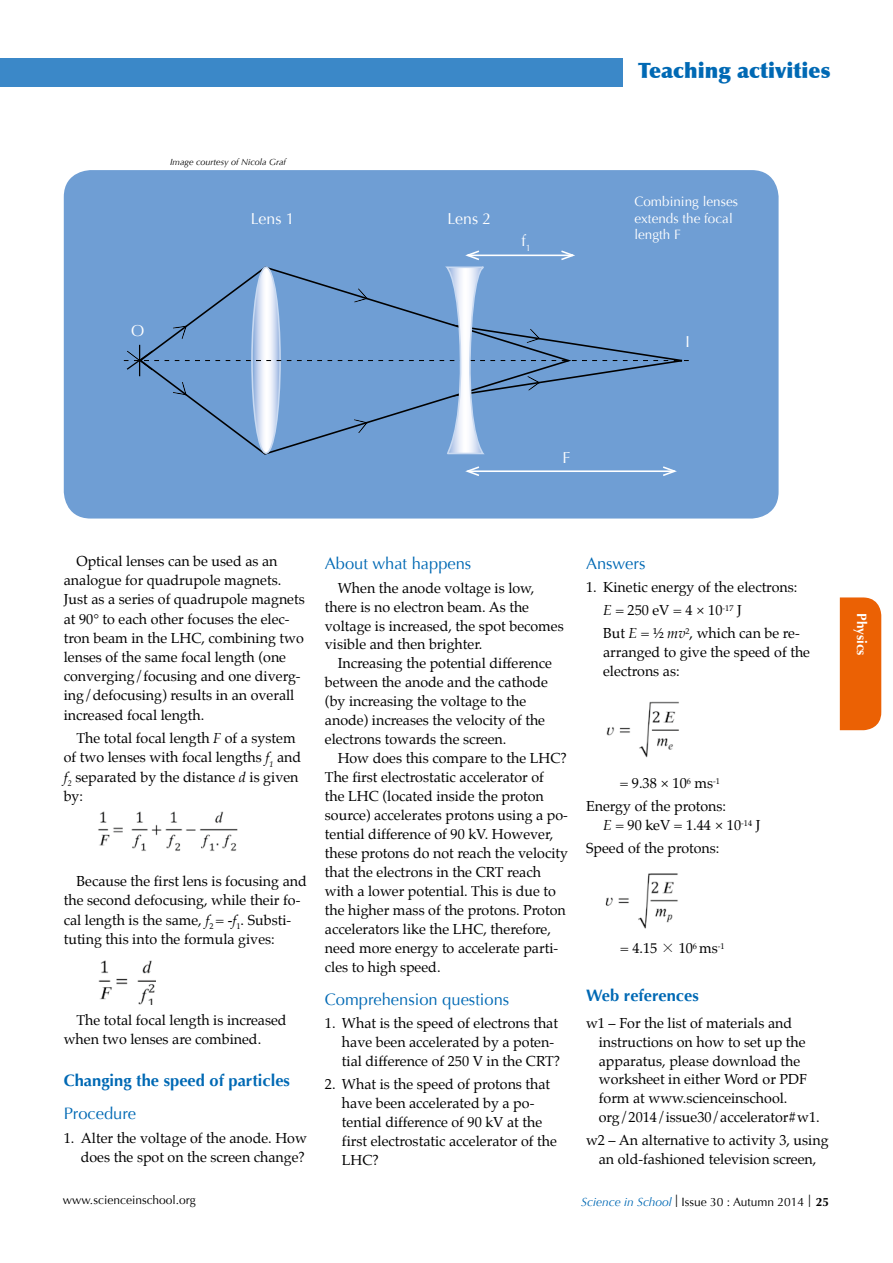
<style>
.page{position:relative;width:893px;height:1263px;background:#fff}
.page>*{position:absolute;margin:0;border:0;box-sizing:border-box;transform-origin:0 0}
.t1{font:900 21px "Optima";color:#0069b4}
.t2{font:16.5px "Optima";color:#0069b4}
.t3{font:700 16.5px "Optima";color:#0069b4}
.t4{font:15.9px "Optima";color:#fff}
.t5{font:14.25px/18.9px "Palatino";color:#000}
.t6{font:13.5px/16.5px "Optima";color:#fff}
.t7{font:700 13.5px "Optima";color:#fff}
.t8{font:12px "Optima";color:#000}
.t9{font:italic 9px "Optima";color:#000}
.s1{font-style:italic}
.s2{font-family:"MS Mincho"}
.s3{font-style:italic;color:#0069b4}
.s4{font-family:"Helvetica Neue LT Pro";font-weight:100;font-size:17.25px}
.s5{font-weight:700}
</style>
<div class="page">
<div style="left:840px;top:597px;width:41px;height:133px;background:#eb6104"></div>
<div style="left:0;top:58px;width:622px;height:28px;background:#3b88c8"></div>
<div style="left:64px;top:170px;width:715px;height:348px;background:#6f9ed4;border-radius:27px"></div>
<img style="left:98px;top:811px;width:140px;height:40px">
<svg style="left:574px;top:343px;width:109px;height:35px"></svg>
<svg style="left:262px;top:271px;width:312px;height:184px"></svg>
<hr style="left:122px;top:357px;width:568px;height:4px;background:#fff;opacity:.75">
<hr style="left:122px;top:360px;width:568px;height:1px;background:#000;opacity:.75">
<svg style="left:124px;top:267px;width:157px;height:186px"></svg>
<svg style="left:351px;top:285px;width:20px;height:23px"></svg>
<svg style="left:351px;top:413px;width:20px;height:23px"></svg>
<svg style="left:524px;top:326px;width:19px;height:22px"></svg>
<svg style="left:525px;top:373px;width:16px;height:20px"></svg>
<hr style="left:468px;top:255px;width:105px;height:1px;background:#fff">
<svg style="left:399px;top:250px;width:106px;height:205px"></svg>
<svg style="left:559px;top:250px;width:16px;height:10px"></svg>
<hr style="left:468px;top:470px;width:207px;height:2px;background:#fff">
<svg style="left:465px;top:466px;width:16px;height:10px"></svg>
<svg style="left:661px;top:466px;width:16px;height:10px"></svg>
<img style="left:605px;top:873px;width:73px;height:56px">
<img style="left:98px;top:960px;width:58px;height:44px">
<img style="left:606px;top:701px;width:73px;height:57px">
<p class="t9" style="left:170px;top:156px;width:117px">Image courtesy of Nicola Graf</p>
<p class="t4" style="left:251px;top:209px;width:45px">Lens 1</p>
<p class="t4" style="left:447px;top:209px;width:45px">Lens 2</p>
<p class="t4" style="left:131px;top:321px;width:15px">O</p>
<p class="t4" style="left:521px;top:231px;width:11px">f<sub>1</sub></p>
<h1 class="t1" style="left:638px;top:58px;width:194px">Teaching activities</h1>
<p class="t6" style="left:634px;top:194px;width:105px">Combining lenses extends the focal length F</p>
<p class="t4" style="left:685px;top:333px;width:6px">I</p>
<p class="t4" style="left:562px;top:448px;width:9px">F</p>
<p class="t5" style="left:64px;top:551px;width:242px;text-indent:13px">Optical lenses can be used as an analogue for quadrupole magnets.<br>Just as a series of quadrupole magnets at 90° to each other focuses the elec&shy;tron beam in the LHC, combining two lenses of the same focal length (one converging/focusing and one diverg&shy;ing/defocusing) results in an overall increased focal length.</p>
<p class="t5" style="left:64px;top:729px;width:239px;text-indent:13px">The total focal length <span class="s1">F</span> of a system of two lenses with focal lengths <span class="s1">f</span><sub>1</sub> and <span class="s1">f</span><sub>2</sub> separated by the distance <span class="s1">d</span> is given by:</p>
<p class="t5" style="left:64px;top:871px;width:245px;text-indent:13px">Because the first lens is focusing and the second defocusing, while their fo&shy;cal length is the same, <span class="s1">f</span><sub>2</sub> = <span class="s1">-f</span><sub>1</sub>. Substi&shy;tuting this into the formula gives:</p>
<p class="t5" style="left:64px;top:1010px;width:224px;text-indent:13px">The total focal length is increased when two lenses are combined.</p>
<p class="t3" style="left:64px;top:1071px;width:228px">Changing the speed of particles</p>
<p class="t2" style="left:64px;top:1104px;width:74px">Procedure</p>
<p class="t5" style="left:64px;top:1128px;width:245px;text-align:right">1. Alter the voltage of the anode. How does the spot on the screen change?</p>
<p class="t2" style="left:325px;top:554px;width:148px">About what happens</p>
<p class="t5" style="left:325px;top:578px;width:240px;text-indent:13px">When the anode voltage is low, there is no electron beam. As the voltage is increased, the spot becomes visible and then brighter.</p>
<p class="t5" style="left:325px;top:654px;width:229px;text-indent:13px">Increasing the potential difference between the anode and the cathode (by increasing the voltage to the anode) increases the velocity of the electrons towards the screen.</p>
<p class="t5" style="left:325px;top:749px;width:245px;text-indent:13px">How does this compare to the LHC?<br>The first electrostatic accelerator of<br>the LHC (located inside the proton source) accelerates protons using a po&shy;tential difference of 90 kV. However, these protons do not reach the velocity that the electrons in the CRT reach with a lower potential. This is due to the higher mass of the protons. Proton accelerators like the LHC, therefore, need more energy to accelerate parti&shy;cles to high speed.</p>
<p class="t2" style="left:325px;top:990px;width:186px">Comprehension questions</p>
<p class="t5" style="left:342px;top:1014px;width:220px;text-indent:-17px">1. What is the speed of electrons that have been accelerated by a poten&shy;tial difference of 250 V in the CRT?</p>
<p class="t5" style="left:342px;top:1075px;width:216px;text-indent:-17px">2. What is the speed of protons that have been accelerated by a po&shy;tential difference of 90 kV at the first electrostatic accelerator of the<br>LHC?</p>
<p class="t2" style="left:586px;top:554px;width:61px">Answers</p>
<p class="t5" style="left:603px;top:576px;width:198px;line-height:23px;text-indent:-17px">1. Kinetic energy of the electrons:<br><span class="s1">E</span> = 250 eV = 4 × 10<sup>-17</sup> J<br>But <span class="s1">E</span> = ½ <span class="s1">mv</span><sup>2</sup>, which can be re-</p>
<p class="t5" style="left:603px;top:643px;width:209px">arranged to give the speed of the electrons as:</p>
<p class="t5" style="left:586px;top:772px;width:142px;line-height:23px;text-indent:34px">= 9.38 × 10<sup>6</sup> ms<sup>-1<br></sup>Energy of the protons:</p>
<p class="t5" style="left:586px;top:814px;width:176px;line-height:23px;text-indent:17px"><span class="s1">E</span> = 90 keV = 1.44 × 10<sup>-14</sup> J<br>Speed of the protons:</p>
<p class="t5" style="left:620px;top:939px;width:106px">= 4.15 <span class="s2">×</span> 10<sup>6</sup> ms<sup>-1</sup></p>
<p class="t3" style="left:586px;top:985px;width:114px">Web references</p>
<p class="t5" style="left:599px;top:1014px;width:222px;text-indent:-13px">w1 – For the list of materials and instructions on how to set up the apparatus, please download the worksheet in either Word or PDF form at www.scienceinschool. org/2014/issue30/accelerator#w1.</p>
<p class="t5" style="left:586px;top:1130px;width:244px;text-align:center">w2 – An alternative to activity 3, using an old-fashioned television screen,</p>
<p class="t8" style="left:63px;top:1192px;width:134px">www.scienceinschool.org</p>
<p class="t8" style="left:581px;top:1195px;width:249px"><span class="s3">Science in School</span> <span class="s4">I</span> Issue 30 : Autumn 2014 <span class="s4">I</span> <span class="s5">25</span></p>
<p class="t7" style="left:870px;top:613px;width:44px;rotate:90deg">Physics</p>
</div>
